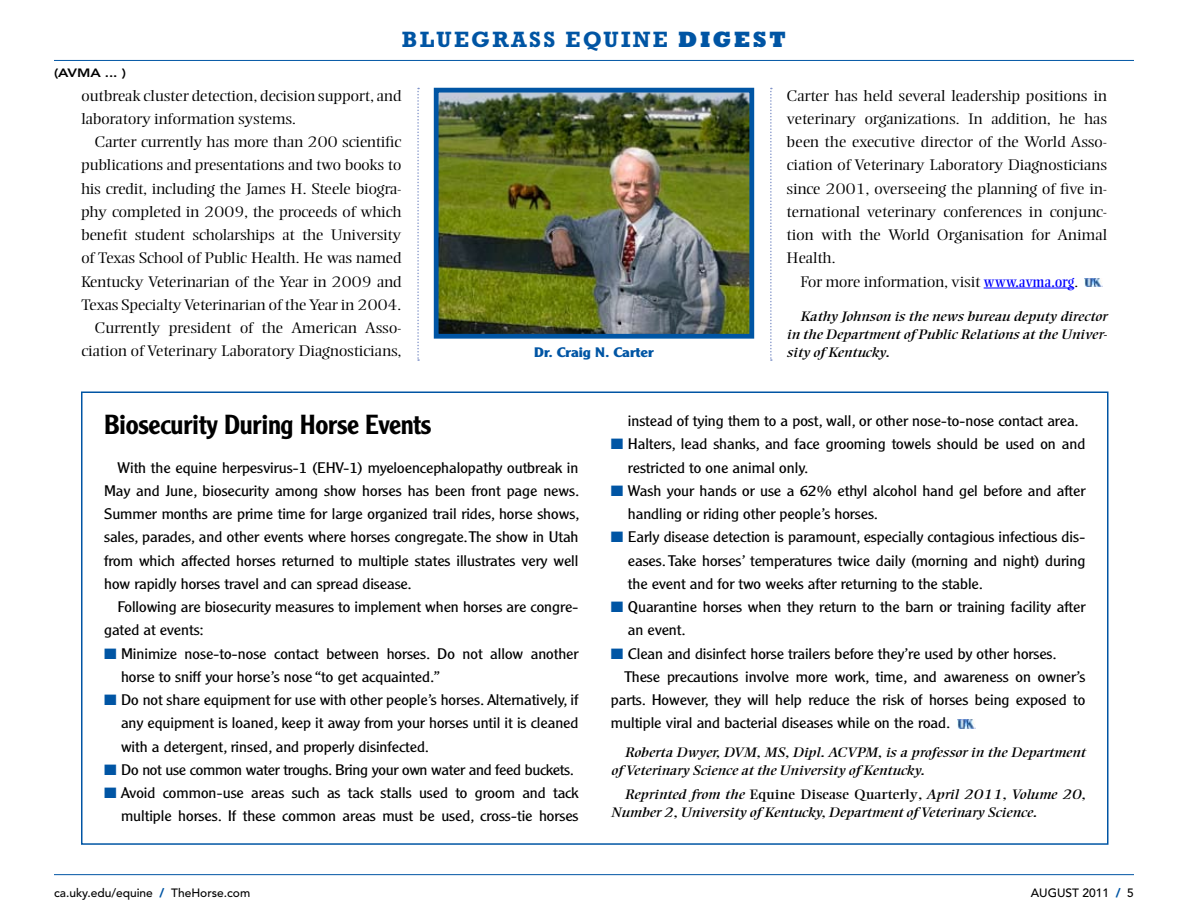
<style>
.page{position:relative;width:1188px;height:918px;background:#fff}
.page>*{position:absolute;margin:0;border:0;box-sizing:border-box;transform-origin:0 0}
.t1{font:500 27px "Clearface Gothic LT Std";letter-spacing:-.015em;color:#000}
.t2{font:700 22.5px "Rockwell Std";letter-spacing:.1em;color:#0055a4}
.t3{font:300 15px/23.2px "Clearface Gothic LT Std";letter-spacing:-.005em;color:#000;scale:1.2 1}
.t4{font:300 15px/23.2px "Ellington MT Std";letter-spacing:-.01em;color:#000;scale:1.2 1}
.t5{font:italic 13.5px/18px "Ellington MT Std";letter-spacing:-.005em;color:#000;scale:1.2 1}
.t6{font:700 13.5px "Clearface Gothic LT Std";letter-spacing:-.005em;color:#0055a4;scale:1.2 1}
.t7{font:500 12px "Avenir LT Std";color:#000}
.t8{font:800 12px "Avenir LT Std";color:#000;scale:1.2 1}
.s1{font-weight:800}
.s2{font-weight:400;color:#00f}
.s3{color:#0055a4}
.s4{font-style:normal}
.s5{font-weight:900;color:#0055a4}
</style>
<div class="page">
<hr style="left:54px;top:874px;width:1080px;height:1px;background:#0055a4">
<hr style="left:54px;top:60px;width:1080px;height:1px;background:#0055a4">
<svg style="left:770px;top:88px;width:2px;height:273px"></svg>
<svg style="left:417px;top:88px;width:2px;height:273px"></svg>
<hr style="left:984px;top:288px;width:90px;height:1px;background:#00f">
<img style="left:1085px;top:278px;width:18px;height:8px">
<img style="left:440px;top:94px;width:308px;height:239px">
<div style="left:434px;top:88px;width:320px;height:251px;border:5px solid #0055a4"></div>
<img style="left:958px;top:720px;width:18px;height:8px">
<h2 class="t2" style="left:402px;top:26px;width:296px">BLUEGRASS EQUINE <span class="s1">digest</span></h2>
<p class="t8" style="left:54px;top:65px;width:61px">(AVMA ... )</p>
<p class="t4" style="left:81px;top:84px;width:269px">outbreak cluster detection, decision support, and laboratory information systems.</p>
<p class="t4" style="left:81px;top:130px;width:269px;text-align:right">Carter currently has more than 200 scientific publications and presentations and two books to his credit, including the James H. Steele biogra&shy;phy completed in 2009, the proceeds of which benefit student scholarships at the University of Texas School of Public Health. He was named Kentucky Veterinarian of the Year in 2009 and Texas Specialty Veterinarian of the Year in 2004.<br>Currently president of the American Asso&shy;ciation of Veterinary Laboratory Diagnosticians,</p>
<p class="t6" style="left:534px;top:344px;width:101px">Dr. Craig N. Carter</p>
<p class="t4" style="left:787px;top:84px;width:268px">Carter has held several leadership positions in</p>
<p class="t4" style="left:787px;top:107px;width:268px">veterinary organizations. In addition, he has</p>
<p class="t4" style="left:787px;top:130px;width:268px">been the executive director of the World Asso-</p>
<p class="t4" style="left:787px;top:154px;width:268px">ciation of Veterinary Laboratory Diagnosticians</p>
<p class="t4" style="left:787px;top:177px;width:269px">since 2001, overseeing the planning of five in-</p>
<p class="t4" style="left:787px;top:200px;width:268px">ternational veterinary conferences in conjunc-</p>
<p class="t4" style="left:787px;top:223px;width:268px">tion with the World Organisation for Animal</p>
<p class="t4" style="left:787px;top:247px;width:42px">Health.</p>
<p class="t4" style="left:800px;top:270px;width:233px">For more information, visit <span class="s2">www.avma.org</span>.</p>
<p class="t5" style="left:787px;top:308px;width:269px;text-align:justify;text-indent:13px">Kathy Johnson is the news bureau deputy director in the Department of Public Relations at the Univer&shy;sity of Kentucky.</p>
<h1 class="t1" style="left:104px;top:408px;width:329px">Biosecurity During Horse Events</h1>
<p class="t3" style="left:104px;top:456px;width:398px;text-align:justify;text-indent:14px">With the equine herpesvirus-1 (EHV-1) myeloencephalopathy outbreak in May and June, biosecurity among show horses has been front page news.<br>Summer months are prime time for large organized trail rides, horse shows, sales, parades, and other events where horses congregate. The show in Utah from which affected horses returned to multiple states illustrates very well how rapidly horses travel and can spread disease.</p>
<p class="t3" style="left:104px;top:595px;width:397px;text-indent:14px">Following are biosecurity measures to implement when horses are congre&shy;gated at events:</p>
<p class="t3" style="left:121px;top:642px;width:383px;text-indent:-17px"><span class="s3">■</span> Minimize nose-to-nose contact between horses. Do not allow another horse to sniff your horse’s nose “to get acquainted.”</p>
<p class="t3" style="left:121px;top:688px;width:383px;text-align:justify;text-indent:-17px"><span class="s3">■</span> Do not share equipment for use with other people’s horses. Alternatively, if any equipment is loaned, keep it away from your horses until it is cleaned with a detergent, rinsed, and properly disinfected.</p>
<p class="t3" style="left:104px;top:758px;width:393px"><span class="s3">■</span> Do not use common water troughs. Bring your own water and feed buckets.</p>
<p class="t3" style="left:104px;top:781px;width:397px;text-align:right"><span class="s3">■</span> Avoid common-use areas such as tack stalls used to groom and tack multiple horses. If these common areas must be used, cross-tie horses</p>
<p class="t3" style="left:628px;top:409px;width:377px">instead of tying them to a post, wall, or other nose-to-nose contact area.</p>
<p class="t3" style="left:628px;top:432px;width:383px;text-indent:-17px"><span class="s3">■</span> Halters, lead shanks, and face grooming towels should be used on and restricted to one animal only.</p>
<p class="t3" style="left:628px;top:479px;width:383px;text-indent:-17px"><span class="s3">■</span> Wash your hands or use a 62% ethyl alcohol hand gel before and after handling or riding other people’s horses.</p>
<p class="t3" style="left:628px;top:525px;width:383px;text-align:justify;text-indent:-17px"><span class="s3">■</span> Early disease detection is paramount, especially contagious infectious dis&shy;eases. Take horses’ temperatures twice daily (morning and night) during the event and for two weeks after returning to the stable.</p>
<p class="t3" style="left:628px;top:595px;width:383px;text-indent:-17px"><span class="s3">■</span> Quarantine horses when they return to the barn or training facility after an event.</p>
<p class="t3" style="left:611px;top:642px;width:373px"><span class="s3">■</span> Clean and disinfect horse trailers before they’re used by other horses.</p>
<p class="t3" style="left:624px;top:665px;width:386px">These precautions involve more work, time, and awareness on owner’s</p>
<p class="t3" style="left:611px;top:688px;width:397px">parts. However, they will help reduce the risk of horses being exposed to</p>
<p class="t3" style="left:611px;top:711px;width:284px">multiple viral and bacterial diseases while on the road.</p>
<p class="t5" style="left:611px;top:743px;width:397px;text-indent:13px">Roberta Dwyer, DVM, MS, Dipl. ACVPM, is a professor in the Department of Veterinary Science at the University of Kentucky.</p>
<p class="t5" style="left:611px;top:785px;width:397px;text-indent:13px">Reprinted from the <span class="s4">Equine Disease Quarterly</span>, April 2011, Volume 20,<br>Number 2, University of Kentucky, Department of Veterinary Science.</p>
<p class="t7" style="left:54px;top:886px;width:198px">ca.uky.edu/equine <span class="s5">/</span> TheHorse.com</p>
<p class="t7" style="left:1031px;top:886px;width:105px">AUGUST 2011 <span class="s5">/</span> 5</p>
</div>
